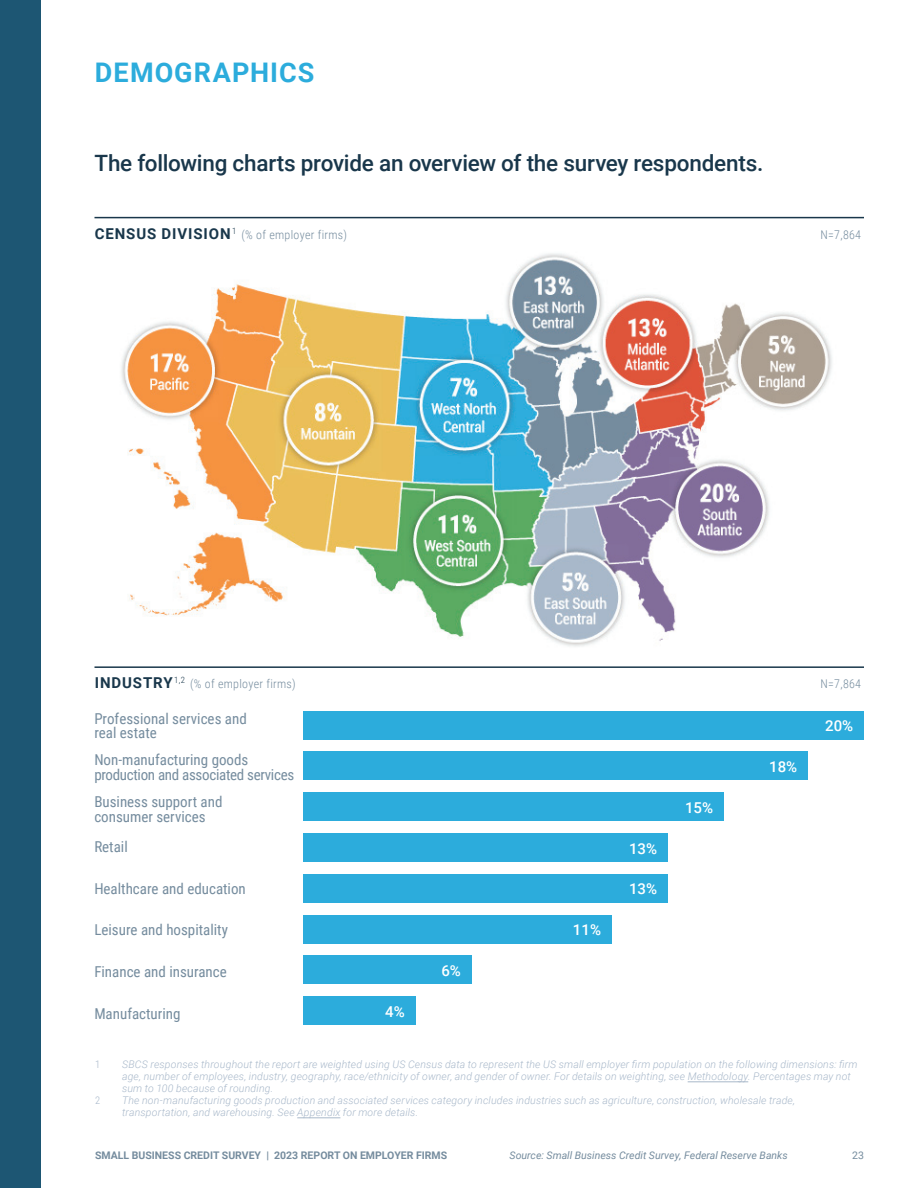
<style>
.page{position:relative;width:918px;height:1188px;background:#fff}
.page>*{position:absolute;margin:0;border:0;box-sizing:border-box;transform-origin:0 0}
.t1{font:700 27px "Roboto";letter-spacing:.04em;color:#2cacdc}
.t2{font:500 22.5px "Roboto";letter-spacing:-.01em;color:#19374b}
.t3{font:15px/14.7px "Roboto Condensed";color:#758c9e}
.t4{font:15px/14.7px "Roboto Condensed";letter-spacing:-.02em;color:#758c9e}
.t5{font:500 15px "Roboto";color:#fff}
.t6{font:300 12px "Roboto Condensed";letter-spacing:.025em;color:#758c9e}
.t7{font:italic 300 10.5px/12px "Roboto";letter-spacing:.015em;color:#a8b8ca}
.t8{font:italic 10.5px "Roboto";color:#758c9e}
.t9{font:700 10.5px "Roboto";color:#758c9e}
.t10{font:300 10.5px "Roboto Condensed";color:#a8b8ca}
.t11{font:10.5px "Roboto";color:#758c9e}
.s1{font-family:"Roboto";font-weight:700;font-size:15px;color:#19374b}
</style>
<div class="page">
<div style="left:0;top:0;width:40px;height:1188px;background:#1d5673"></div>
<hr style="left:94px;top:666px;width:770px;height:2px;background:#19374b">
<hr style="left:94px;top:217px;width:770px;height:1px;background:#19374b">
<div style="left:304px;top:793px;width:420px;height:28px;background:#2cacdc"></div>
<div style="left:304px;top:833px;width:364px;height:29px;background:#2cacdc"></div>
<div style="left:304px;top:874px;width:364px;height:28px;background:#2cacdc"></div>
<div style="left:304px;top:915px;width:308px;height:28px;background:#2cacdc"></div>
<div style="left:304px;top:956px;width:168px;height:28px;background:#2cacdc"></div>
<div style="left:304px;top:997px;width:112px;height:28px;background:#2cacdc"></div>
<hr style="left:688px;top:1082px;width:60px;height:1px;background:#a8b8ca">
<hr style="left:297px;top:1118px;width:43px;height:1px;background:#a8b8ca">
<img style="left:121px;top:253px;width:711px;height:394px">
<div style="left:304px;top:711px;width:560px;height:28px;background:#2cacdc"></div>
<div style="left:304px;top:752px;width:504px;height:28px;background:#2cacdc"></div>
<p class="t1" style="left:95px;top:54px;width:221px">DEMOGRAPHICS</p>
<p class="t2" style="left:94px;top:148px;width:670px">The following charts provide an overview of the survey respondents.</p>
<p class="t6" style="left:95px;top:226px;width:254px"><span class="s1">CENSUS DIVISION</span> <sup>1</sup> (% of employer firms)</p>
<p class="t6" style="left:821px;top:226px;width:42px">N=7,864</p>
<p class="t6" style="left:95px;top:676px;width:202px"><span class="s1">INDUSTRY</span> <sup>1,2</sup> (% of employer firms)</p>
<p class="t6" style="left:820px;top:676px;width:42px">N=7,864</p>
<p class="t3" style="left:94px;top:710px;width:154px">Professional services and real estate</p>
<p class="t4" style="left:94px;top:752px;width:201px">Non-manufacturing goods production and associated services</p>
<p class="t5" style="left:825px;top:715px;width:30px">20%</p>
<p class="t5" style="left:769px;top:756px;width:30px">18%</p>
<p class="t3" style="left:94px;top:794px;width:130px">Business support and consumer services</p>
<p class="t3" style="left:94px;top:839px;width:35px">Retail</p>
<p class="t3" style="left:94px;top:880px;width:153px">Healthcare and education</p>
<p class="t3" style="left:94px;top:922px;width:135px">Leisure and hospitality</p>
<p class="t3" style="left:94px;top:964px;width:134px">Finance and insurance</p>
<p class="t3" style="left:94px;top:1005px;width:88px">Manufacturing</p>
<p class="t5" style="left:385px;top:1001px;width:21px">4%</p>
<p class="t5" style="left:441px;top:960px;width:21px">6%</p>
<p class="t5" style="left:573px;top:919px;width:30px">11%</p>
<p class="t5" style="left:629px;top:838px;width:30px">13%</p>
<p class="t5" style="left:629px;top:879px;width:30px">13%</p>
<p class="t5" style="left:685px;top:797px;width:30px">15%</p>
<p class="t10" style="left:95px;top:1057px;width:7px">1</p>
<p class="t7" style="left:122px;top:1058px;width:737px">SBCS responses throughout the report are weighted using US Census data to represent the US small employer firm population on the following dimensions: firm age, number of employees, industry, geography, race/ethnicity of owner, and gender of owner. For details on weighting, see Methodology. Percentages may not</p>
<p class="t7" style="left:122px;top:1082px;width:153px">sum to 100 because of rounding.</p>
<p class="t10" style="left:95px;top:1093px;width:7px">2</p>
<p class="t7" style="left:122px;top:1094px;width:675px">The non-manufacturing goods production and associated services category includes industries such as agriculture, construction, wholesale trade, transportation, and warehousing. See Appendix for more details.</p>
<p class="t11" style="left:852px;top:1148px;width:13px">23</p>
<p class="t9" style="left:95px;top:1148px;width:354px">SMALL BUSINESS CREDIT SURVEY | 2023 REPORT ON EMPLOYER FIRMS</p>
<p class="t8" style="left:510px;top:1148px;width:280px">Source: Small Business Credit Survey, Federal Reserve Banks</p>
</div>
